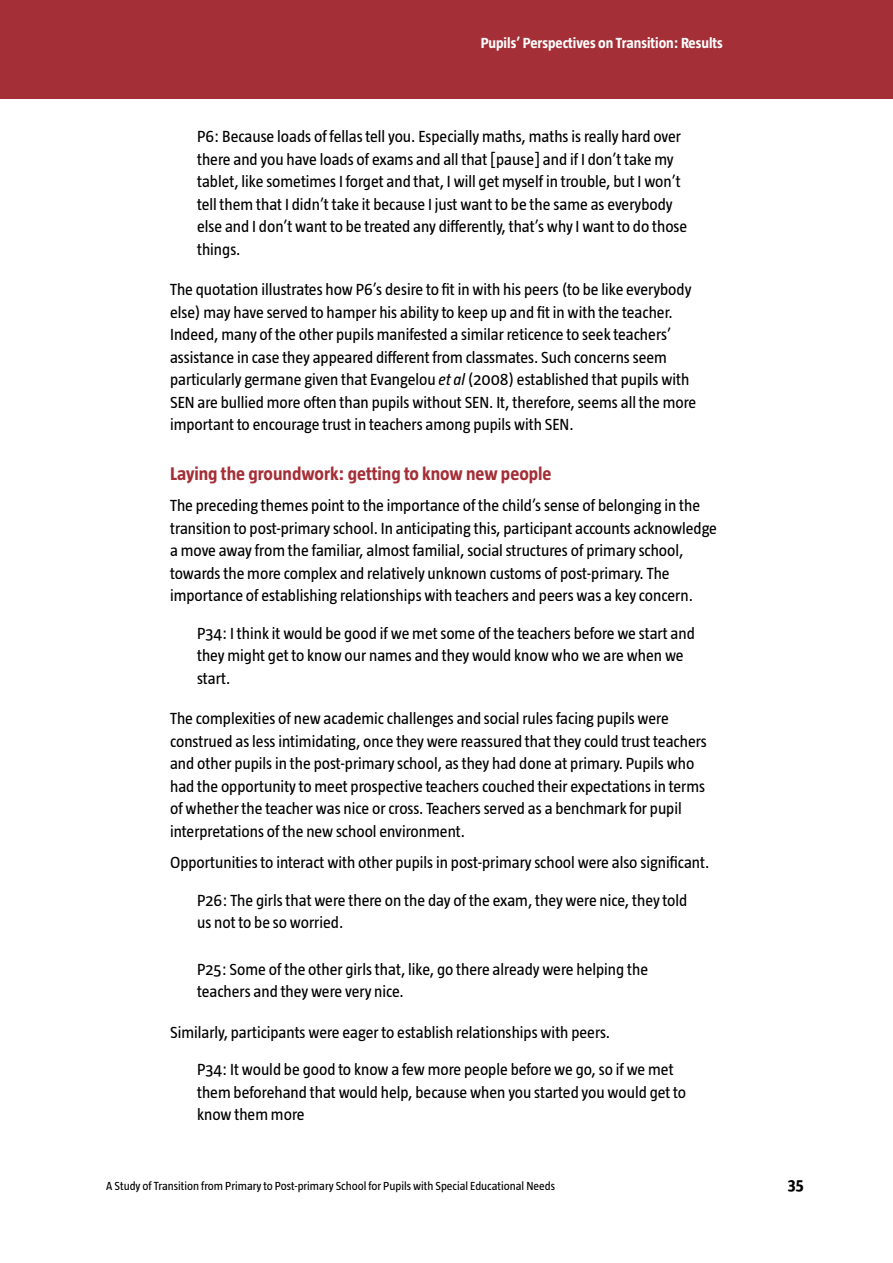
<style>
.page{position:relative;width:893px;height:1263px;background:#fff}
.page>*{position:absolute;margin:0;border:0;box-sizing:border-box;transform-origin:0 0}
.Heading_3_prelims{font:700 18.75px "Taz";color:#a42f37}
.Body_Text{font:16.5px/22.5px "Taz";color:#000}
.Block_Text{font:16.5px/22.5px "Taz";color:#000}
.t1{font:700 16.5px "Taz";color:#000}
.t2{font:700 15px "Taz";color:#fff}
.t3{font:12px "Taz";color:#000}
.s1{font-style:italic}
</style>
<div class="page">
<div style="left:0;top:0;width:893px;height:99px;background:#a42f37"></div>
<p class="t2" style="left:481px;top:35px;width:244px">Pupils’ Perspectives on Transition: Results</p>
<p class="Block_Text" style="left:197px;top:125px;width:492px">P6: Because loads of fellas tell you. Especially maths, maths is really hard over there and you have loads of exams and all that [pause] and if I don’t take my tablet, like sometimes I forget and that, I will get myself in trouble, but I won’t tell them that I didn’t take it because I just want to be the same as everybody else and I don’t want to be treated any differently, that’s why I want to do those things.</p>
<p class="Body_Text" style="left:170px;top:278px;width:528px">The quotation illustrates how P6’s desire to fit in with his peers (to be like everybody else) may have served to hamper his ability to keep up and fit in with the teacher.<br>Indeed, many of the other pupils manifested a similar reticence to seek teachers’ assistance in case they appeared different from classmates. Such concerns seem particularly germane given that Evangelou <span class="s1">et al</span> (2008) established that pupils with SEN are bullied more often than pupils without SEN. It, therefore, seems all the more important to encourage trust in teachers among pupils with SEN.</p>
<h3 class="Heading_3_prelims" style="left:170px;top:463px;width:383px">Laying the groundwork: getting to know new people</h3>
<p class="Body_Text" style="left:170px;top:494px;width:548px">The preceding themes point to the importance of the child’s sense of belonging in the transition to post-primary school. In anticipating this, participant accounts acknowledge a move away from the familiar, almost familial, social structures of primary school, towards the more complex and relatively unknown customs of post-primary. The importance of establishing relationships with teachers and peers was a key concern.</p>
<p class="Block_Text" style="left:197px;top:622px;width:499px">P34: I think it would be good if we met some of the teachers before we start and they might get to know our names and they would know who we are when we start.</p>
<p class="Body_Text" style="left:170px;top:707px;width:538px">The complexities of new academic challenges and social rules facing pupils were construed as less intimidating, once they were reassured that they could trust teachers and other pupils in the post-primary school, as they had done at primary. Pupils who had the opportunity to meet prospective teachers couched their expectations in terms of whether the teacher was nice or cross. Teachers served as a benchmark for pupil interpretations of the new school environment.</p>
<p class="Body_Text" style="left:170px;top:851px;width:541px">Opportunities to interact with other pupils in post-primary school were also significant.</p>
<p class="Block_Text" style="left:197px;top:889px;width:492px">P26: The girls that were there on the day of the exam, they were nice, they told us not to be so worried.</p>
<p class="Block_Text" style="left:197px;top:958px;width:453px">P25: Some of the other girls that, like, go there already were helping the teachers and they were very nice.</p>
<p class="Body_Text" style="left:170px;top:1021px;width:442px">Similarly, participants were eager to establish relationships with peers.</p>
<p class="Block_Text" style="left:197px;top:1058px;width:491px">P34: It would be good to know a few more people before we go, so if we met them beforehand that would help, because when you started you would get to know them more</p>
<p class="t3" style="left:106px;top:1179px;width:450px">A Study of Transition from Primary to Post-primary School for Pupils with Special Educational Needs</p>
<p class="t1" style="left:788px;top:1175px;width:18px">35</p>
</div>
